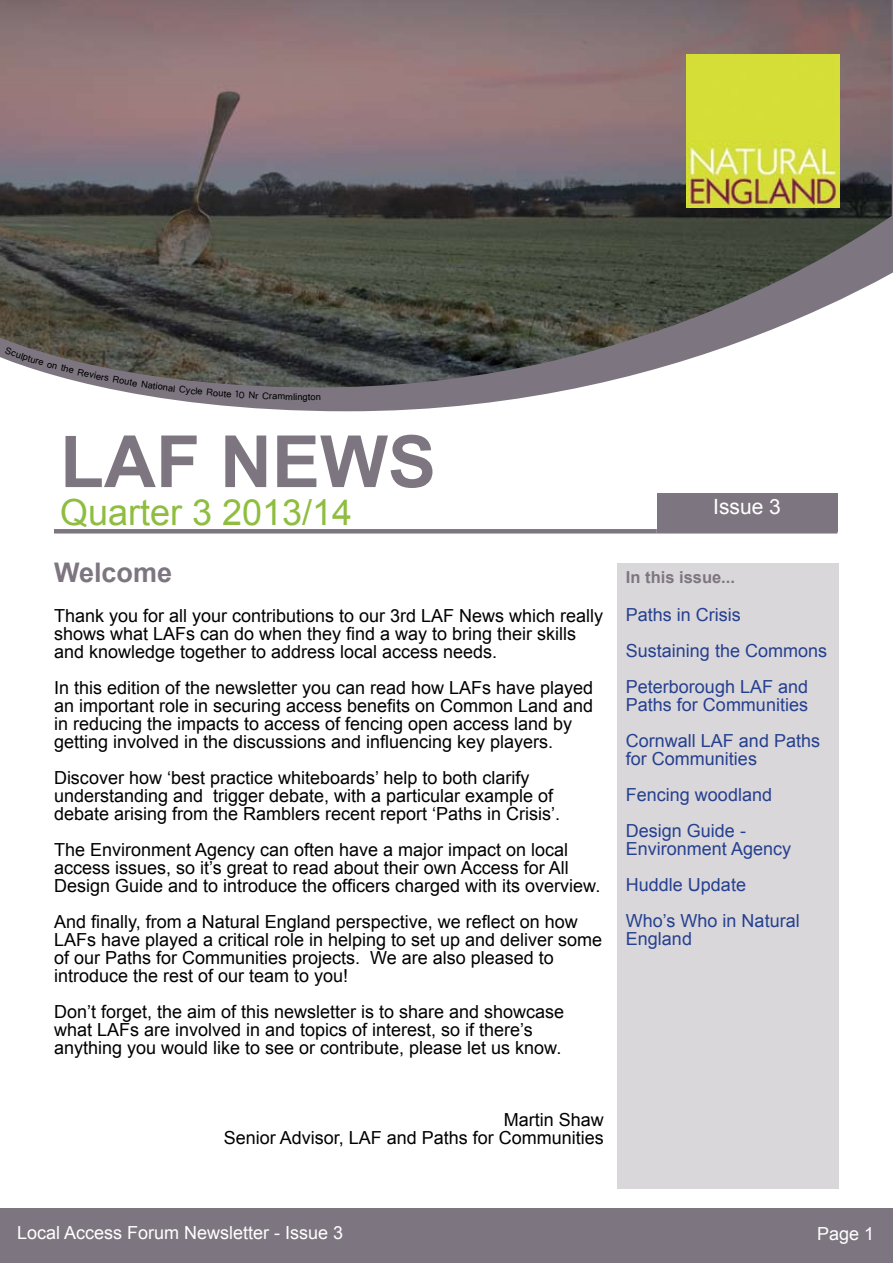
<style>
.page{position:relative;width:893px;height:1263px;background:#fff}
.page>*{position:absolute;margin:0;border:0;box-sizing:border-box;transform-origin:0 0}
.t1{font:700 72px "Arial";color:#7d7681}
.t2{font:36px "Arial";color:#8ebd3f}
.t3{font:700 27px "Arial";color:#7d7681}
.t4{font:21px "Arial";color:#fff}
.t5{font:18px/18px "Arial";color:#000}
.t6{font:18px/36px "Arial";color:#25408f}
.t7{font:18px "Arial";color:#fff}
.t8{font:700 16.5px "Arial";color:#7d7681}
.t9{font:12px "Tunga";color:#000}
</style>
<div class="page">
<div style="left:0;top:1209px;width:893px;height:54px;background:#7d7681"></div>
<div style="left:657px;top:493px;width:180px;height:38px;background:#7d7681"></div>
<hr style="left:54px;top:529px;width:603px;height:4px;background:#7d7681">
<hr style="left:657px;top:529px;width:180px;height:4px;background:#7d7681">
<div style="left:617px;top:563px;width:222px;height:626px;background:#dad7da"></div>
<svg style="left:102px;top:0;width:791px;height:411px"></svg>
<img style="left:0;top:0;width:892px;height:387px">
<img style="left:686px;top:54px;width:154px;height:153px">
<svg style="left:5px;top:347px;width:84px;height:30px"></svg>
<svg style="left:104px;top:376px;width:44px;height:12px"></svg>
<svg style="left:207px;top:388px;width:52px;height:11px"></svg>
<p class="t9" style="left:91px;top:366px;width:17px;rotate:12deg">vier</p>
<p class="t9" style="left:149px;top:377px;width:17px;rotate:8deg">atio</p>
<p class="t9" style="left:164px;top:379px;width:25px;rotate:7deg">nal C</p>
<p class="t9" style="left:187px;top:382px;width:18px;rotate:6deg">ycle</p>
<p class="t9" style="left:263px;top:388px;width:25px;rotate:2deg">Cram</p>
<p class="t9" style="left:285px;top:389px;width:24px;rotate:1deg">mling</p>
<p class="t9" style="left:308px;top:389px;width:15px">ton</p>
<h1 class="t1" style="left:60px;top:414px;width:377px">LAF NEWS</h1>
<h2 class="t2" style="left:60px;top:489px;width:294px">Quarter 3 2013/14</h2>
<p class="t4" style="left:713px;top:493px;width:69px">Issue 3</p>
<h3 class="t3" style="left:54px;top:555px;width:120px">Welcome</h3>
<p class="t5" style="left:54px;top:607px;width:551px">Thank you for all your contributions to our 3rd LAF News which really shows what LAFs can do when they find a way to bring their skills and knowledge together to address local access needs.</p>
<p class="t5" style="left:54px;top:679px;width:541px">In this edition of the newsletter you can read how LAFs have played an important role in securing access benefits on Common Land and in reducing the impacts to access of fencing open access land by getting involved in the discussions and influencing key players.</p>
<p class="t5" style="left:54px;top:769px;width:508px">Discover how ‘best practice whiteboards’ help to both clarify understanding and trigger debate, with a particular example of debate arising from the Ramblers recent report ‘Paths in Crisis’.</p>
<p class="t5" style="left:54px;top:841px;width:548px">The Environment Agency can often have a major impact on local access issues, so it’s great to read about their own Access for All<br>Design Guide and to introduce the officers charged with its overview.</p>
<p class="t5" style="left:54px;top:913px;width:550px">And finally, from a Natural England perspective, we reflect on how LAFs have played a critical role in helping to set up and deliver some of our Paths for Communities projects. We are also pleased to introduce the rest of our team to you!</p>
<p class="t5" style="left:54px;top:1003px;width:512px">Don’t forget, the aim of this newsletter is to share and showcase what LAFs are involved in and topics of interest, so if there’s anything you would like to see or contribute, please let us know.</p>
<p class="t5" style="left:224px;top:1111px;width:382px;text-align:right">Martin Shaw<br>Senior Advisor, LAF and Paths for Communities</p>
<p class="t8" style="left:626px;top:567px;width:111px">In this issue...</p>
<p class="t6" style="left:626px;top:597px;width:203px">Paths in Crisis<br>Sustaining the Commons<br>Peterborough LAF and</p>
<p class="t6" style="left:626px;top:687px;width:196px">Paths for Communities<br>Cornwall LAF and Paths</p>
<p class="t6" style="left:626px;top:741px;width:148px">for Communities<br>Fencing woodland<br>Design Guide -</p>
<p class="t6" style="left:626px;top:831px;width:175px">Environment Agency<br>Huddle Update<br>Who’s Who in Natural</p>
<p class="t6" style="left:626px;top:921px;width:68px">England</p>
<p class="t7" style="left:17px;top:1221px;width:328px">Local Access Forum Newsletter - Issue 3</p>
<p class="t7" style="left:817px;top:1221px;width:59px">Page 1</p>
</div>
